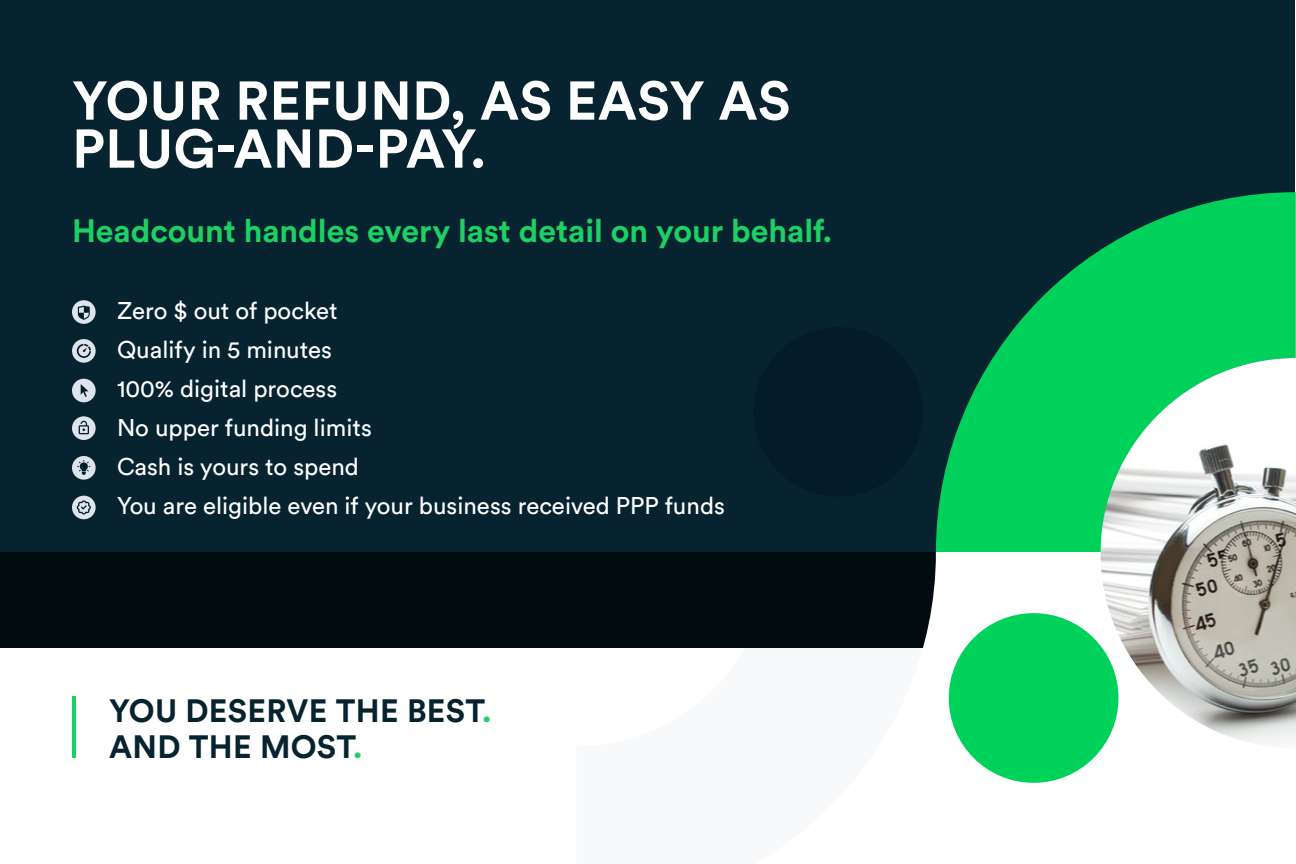
<style>
.page{position:relative;width:1296px;height:864px;background:#fff}
.page>*{position:absolute;margin:0;border:0;box-sizing:border-box;transform-origin:0 0}
.t1{font:700 54px/48px "Circular Std";letter-spacing:.01em;color:#fff}
.t2{font:700 32px "Circular Std";color:#1dd064}
.t3{font:700 32px/36px "Circular Std";letter-spacing:.01em;color:#06232f}
.t4{font:24px/39px "Circular Std";color:#fff}
.s1{color:#1dd064}
</style>
<div class="page">
<div style="left:0;top:0;width:1295px;height:648px;background:#06232f"></div>
<div style="left:0;top:552px;width:1295px;height:96px;background:#020d12"></div>
<svg style="left:936px;top:192px;width:360px;height:360px;fill:#00d15b"></svg>
<div style="left:1084px;top:552px;width:18px;height:215px;background:#fff"></div>
<div style="left:753px;top:327px;width:170px;height:170px;background:#001e2c;border-radius:50%"></div>
<div style="left:923px;top:552px;width:161px;height:231px;background:#fff"></div>
<div style="left:949px;top:613px;width:169px;height:170px;background:#00d15b;border-radius:50%"></div>
<img style="left:1101px;top:358px;width:195px;height:390px">
<div style="left:72px;top:300px;width:24px;height:24px;background:#dfe3eb;border-radius:50%"></div>
<svg style="left:78px;top:306px;width:12px;height:14px"></svg>
<div style="left:72px;top:339px;width:24px;height:24px;background:#dfe3eb;border-radius:50%"></div>
<svg style="left:77px;top:344px;width:14px;height:14px"></svg>
<div style="left:72px;top:379px;width:24px;height:23px;background:#dfe3eb;border-radius:50%"></div>
<svg style="left:81px;top:384px;width:7px;height:13px"></svg>
<div style="left:72px;top:416px;width:24px;height:24px;background:#dfe3eb;border-radius:50%"></div>
<svg style="left:79px;top:421px;width:10px;height:13px"></svg>
<div style="left:72px;top:456px;width:24px;height:24px;background:#dfe3eb;border-radius:50%"></div>
<svg style="left:77px;top:460px;width:13px;height:15px"></svg>
<div style="left:72px;top:496px;width:24px;height:23px;background:#dfe3eb;border-radius:50%"></div>
<svg style="left:77px;top:500px;width:14px;height:15px"></svg>
<hr style="left:72px;top:696px;width:4px;height:62px;background:#1dd064">
<h1 class="t1" style="left:72px;top:76px;width:720px">YOUR REFUND, AS EASY AS<br>PLUG-AND-PAY.</h1>
<h2 class="t2" style="left:72px;top:210px;width:762px">Headcount handles every last detail on your behalf.</h2>
<p class="t4" style="left:117px;top:291px;width:610px">Zero $ out of pocket<br>Qualify in 5 minutes<br>100% digital process<br>No upper funding limits<br>Cash is yours to spend<br>You are eligible even if your business received PPP funds</p>
<h2 class="t3" style="left:109px;top:692px;width:384px">YOU DESERVE THE BEST<span class="s1">.<br></span>AND THE MOST<span class="s1">.</span></h2>
</div>
